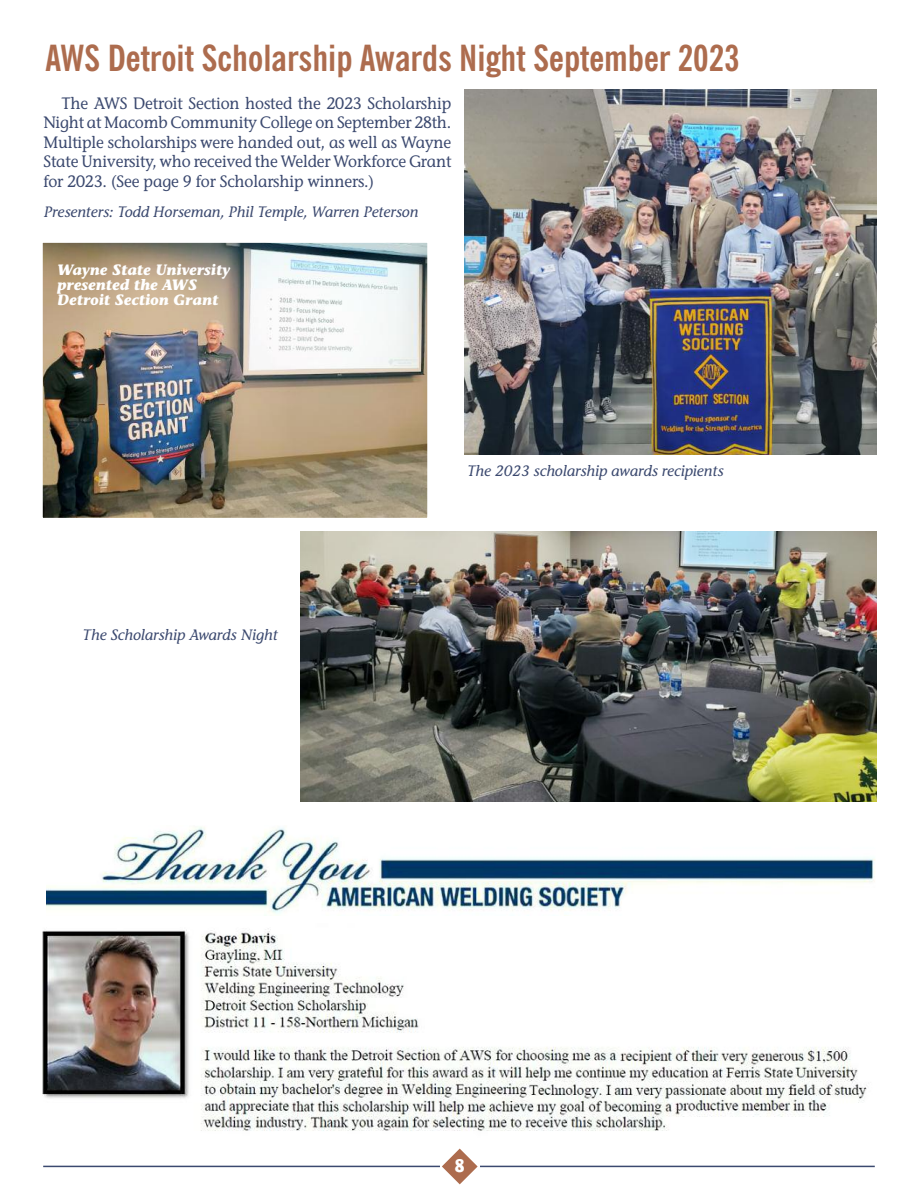
<style>
.page{position:relative;width:918px;height:1188px;background:#fff}
.page>*{position:absolute;margin:0;border:0;box-sizing:border-box;transform-origin:0 0}
.t1{font:700 condensed 36px "News Gothic BT";color:#ad6c4e}
.t2{font:800 18px "Barmeno";color:#fff}
.t3{font:16.5px/19.5px "Stone Informal";letter-spacing:-.01em;color:#3b496f;text-align:justify;scale:.95 1}
.t4{font:italic 15px "Stone Informal";color:#3b496f}
.t5{font:italic 700 15px/15px "Stone Informal";color:#fff}
</style>
<div class="page">
<img style="left:300px;top:531px;width:577px;height:270px">
<hr style="left:43px;top:1166px;width:832px;height:1px;background:#3b496f">
<div style="left:441px;top:1163px;width:39px;height:5px;background:#fff"></div>
<svg style="left:442px;top:1149px;width:36px;height:35px"></svg>
<img style="left:44px;top:244px;width:382px;height:273px">
<div style="left:37px;top:237px;width:396px;height:287px;border:6px solid #fff"></div>
<img style="left:465px;top:89px;width:412px;height:366px">
<img style="left:42px;top:928px;width:825px;height:203px">
<img style="left:46px;top:827px;width:829px;height:87px">
<h1 class="t1" style="left:45px;top:44px;width:696px">AWS Detroit Scholarship Awards Night September 2023</h1>
<p class="t3" style="left:43px;top:93px;width:431px;text-indent:18px">The AWS Detroit Section hosted the 2023 Scholarship Night at Macomb Community College on September 28th.<br>Multiple scholarships were handed out, as well as Wayne State University, who received the Welder Workforce Grant for 2023. (See page 9 for Scholarship winners.)</p>
<p class="t4" style="left:44px;top:206px;width:376px">Presenters: Todd Horseman, Phil Temple, Warren Peterson</p>
<p class="t5" style="left:58px;top:264px;width:174px">Wayne State University presented the AWS<br>Detroit Section Grant</p>
<p class="t4" style="left:83px;top:629px;width:197px">The Scholarship Awards Night</p>
<p class="t4" style="left:467px;top:465px;width:258px">The 2023 scholarship awards recipients</p>
<p class="t2" style="left:455px;top:1159px;width:11px">8</p>
</div>
